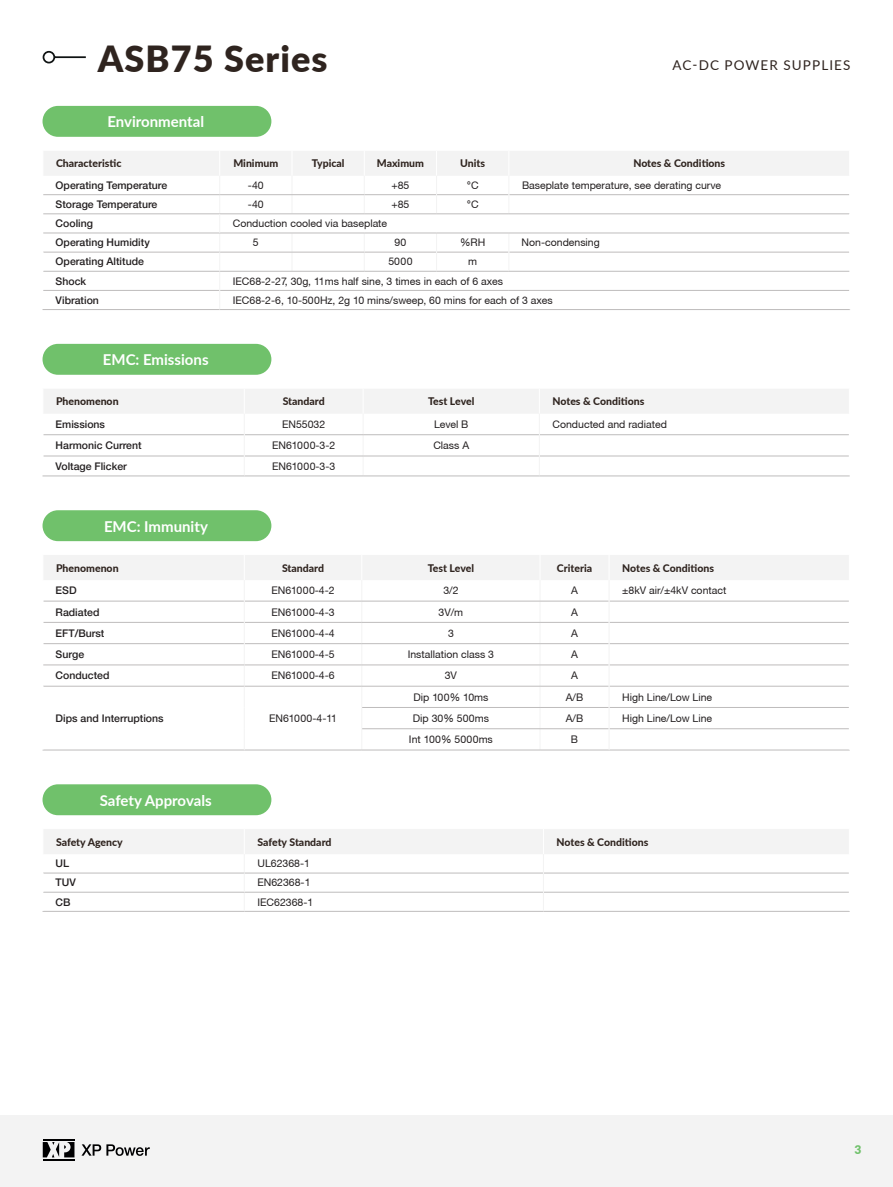
<style>
.page{position:relative;width:893px;height:1187px;background:#fff}
.page>*{position:absolute;margin:0;border:0;box-sizing:border-box;transform-origin:0 0}
.t1{font:900 36px "Lato";letter-spacing:.03em;color:#2f241f}
.t2{font:700 15px "Lato";color:#fff}
.t3{font:13.5px "Lato";letter-spacing:.08em;color:#2f241f}
.t4{font:900 12px "Lato";color:#70c16b}
.t5{font:10.5px "Helvetica Neue CE";color:#231f20}
.t6{font:800 10.5px "Lato";color:#2f241f}
.t7{font:500 10.5px "Helvetica Neue LT";color:#231f20}
</style>
<div class="page">
<div style="left:0;top:1114px;width:893px;height:72px;background:#f3f3f3"></div>
<svg style="left:43px;top:50px;width:43px;height:14px"></svg>
<div style="left:43px;top:106px;width:228px;height:31px;background:#70c16b;border-radius:15px"></div>
<hr style="left:43px;top:309px;width:177px;height:1px;background:#bebcbc">
<hr style="left:220px;top:309px;width:72px;height:1px;background:#bebcbc">
<hr style="left:292px;top:309px;width:72px;height:1px;background:#bebcbc">
<hr style="left:364px;top:309px;width:73px;height:1px;background:#bebcbc">
<hr style="left:437px;top:309px;width:72px;height:1px;background:#bebcbc">
<hr style="left:509px;top:309px;width:341px;height:1px;background:#bebcbc">
<svg style="left:43px;top:151px;width:807px;height:140px"></svg>
<svg style="left:81px;top:1144px;width:69px;height:11px"></svg>
<hr style="left:43px;top:1138px;width:31px;height:2px;background:#000001">
<svg style="left:43px;top:1142px;width:31px;height:15px"></svg>
<hr style="left:43px;top:1158px;width:31px;height:2px;background:#000001">
<div style="left:43px;top:344px;width:228px;height:31px;background:#70c16b;border-radius:15px"></div>
<hr style="left:244px;top:475px;width:119px;height:1px;background:#bebcbc">
<hr style="left:363px;top:475px;width:176px;height:1px;background:#bebcbc">
<hr style="left:43px;top:475px;width:201px;height:1px;background:#bebcbc">
<svg style="left:43px;top:389px;width:806px;height:86px"></svg>
<hr style="left:539px;top:475px;width:311px;height:1px;background:#bebcbc">
<div style="left:43px;top:510px;width:228px;height:31px;background:#70c16b;border-radius:15px"></div>
<hr style="left:244px;top:749px;width:118px;height:1px;background:#bebcbc">
<hr style="left:362px;top:749px;width:178px;height:1px;background:#bebcbc">
<hr style="left:540px;top:749px;width:69px;height:1px;background:#bebcbc">
<hr style="left:609px;top:749px;width:241px;height:1px;background:#bebcbc">
<hr style="left:43px;top:749px;width:201px;height:1px;background:#bebcbc">
<svg style="left:43px;top:555px;width:806px;height:175px"></svg>
<div style="left:43px;top:784px;width:228px;height:31px;background:#70c16b;border-radius:15px"></div>
<hr style="left:43px;top:911px;width:201px;height:1px;background:#bebcbc">
<hr style="left:244px;top:911px;width:299px;height:1px;background:#bebcbc">
<hr style="left:543px;top:911px;width:307px;height:1px;background:#bebcbc">
<svg style="left:43px;top:829px;width:806px;height:82px"></svg>
<h1 class="t1" style="left:98px;top:31px;width:231px">ASB75 Series</h1>
<p class="t3" style="left:672px;top:55px;width:179px">AC-DC POWER SUPPLIES</p>
<h2 class="t2" style="left:107px;top:111px;width:98px">Environmental</h2>
<p class="t6" style="left:56px;top:156px;width:67px">Characteristic</p>
<p class="t6" style="left:233px;top:156px;width:46px">Minimum</p>
<p class="t6" style="left:312px;top:156px;width:34px">Typical</p>
<p class="t6" style="left:377px;top:156px;width:49px">Maximum</p>
<p class="t6" style="left:460px;top:156px;width:26px">Units</p>
<p class="t6" style="left:633px;top:156px;width:93px">Notes &amp; Conditions</p>
<p class="t7" style="left:56px;top:179px;width:113px">Operating Temperature</p>
<p class="t5" style="left:248px;top:179px;width:17px">-40</p>
<p class="t5" style="left:391px;top:179px;width:19px">+85</p>
<p class="t5" style="left:467px;top:179px;width:13px">°C</p>
<p class="t5" style="left:522px;top:179px;width:201px">Baseplate temperature, see derating curve</p>
<p class="t7" style="left:56px;top:198px;width:103px">Storage Temperature</p>
<p class="t5" style="left:248px;top:198px;width:17px">-40</p>
<p class="t5" style="left:391px;top:198px;width:19px">+85</p>
<p class="t5" style="left:467px;top:198px;width:13px">°C</p>
<p class="t7" style="left:56px;top:217px;width:39px">Cooling</p>
<p class="t5" style="left:233px;top:217px;width:156px">Conduction cooled via baseplate</p>
<p class="t7" style="left:56px;top:236px;width:96px">Operating Humidity</p>
<p class="t5" style="left:253px;top:236px;width:7px">5</p>
<p class="t5" style="left:395px;top:236px;width:13px">90</p>
<p class="t5" style="left:460px;top:236px;width:27px">%RH</p>
<p class="t5" style="left:522px;top:236px;width:80px">Non-condensing</p>
<p class="t7" style="left:56px;top:255px;width:90px">Operating Altitude</p>
<p class="t5" style="left:388px;top:255px;width:26px">5000</p>
<p class="t5" style="left:468px;top:255px;width:10px">m</p>
<p class="t7" style="left:56px;top:274px;width:32px">Shock</p>
<p class="t5" style="left:233px;top:274px;width:272px">IEC68-2-27, 30g, 11ms half sine, 3 times in each of 6 axes</p>
<p class="t7" style="left:56px;top:294px;width:45px">Vibration</p>
<p class="t5" style="left:233px;top:294px;width:321px">IEC68-2-6, 10-500Hz, 2g 10 mins/sweep, 60 mins for each of 3 axes</p>
<h2 class="t2" style="left:103px;top:349px;width:107px">EMC: Emissions</h2>
<p class="t6" style="left:56px;top:394px;width:64px">Phenomenon</p>
<p class="t6" style="left:283px;top:394px;width:44px">Standard</p>
<p class="t6" style="left:428px;top:394px;width:48px">Test Level</p>
<p class="t6" style="left:552px;top:394px;width:93px">Notes &amp; Conditions</p>
<p class="t7" style="left:56px;top:418px;width:51px">Emissions</p>
<p class="t5" style="left:282px;top:418px;width:45px">EN55032</p>
<p class="t5" style="left:434px;top:418px;width:36px">Level B</p>
<p class="t5" style="left:552px;top:418px;width:116px">Conducted and radiated</p>
<p class="t7" style="left:56px;top:439px;width:87px">Harmonic Current</p>
<p class="t5" style="left:272px;top:439px;width:65px">EN61000-3-2</p>
<p class="t5" style="left:433px;top:439px;width:37px">Class A</p>
<p class="t7" style="left:56px;top:459px;width:73px">Voltage Flicker</p>
<p class="t5" style="left:272px;top:459px;width:65px">EN61000-3-3</p>
<h2 class="t2" style="left:104px;top:515px;width:105px">EMC: Immunity</h2>
<p class="t6" style="left:56px;top:560px;width:64px">Phenomenon</p>
<p class="t6" style="left:282px;top:560px;width:44px">Standard</p>
<p class="t6" style="left:428px;top:560px;width:48px">Test Level</p>
<p class="t6" style="left:557px;top:560px;width:37px">Criteria</p>
<p class="t6" style="left:622px;top:560px;width:93px">Notes &amp; Conditions</p>
<p class="t7" style="left:56px;top:584px;width:22px">ESD</p>
<p class="t5" style="left:271px;top:584px;width:65px">EN61000-4-2</p>
<p class="t5" style="left:443px;top:584px;width:17px">3/2</p>
<p class="t5" style="left:571px;top:584px;width:8px">A</p>
<p class="t5" style="left:622px;top:584px;width:106px">±8kV air/±4kV contact</p>
<p class="t7" style="left:56px;top:605px;width:45px">Radiated</p>
<p class="t5" style="left:271px;top:605px;width:65px">EN61000-4-3</p>
<p class="t5" style="left:439px;top:605px;width:26px">3V/m</p>
<p class="t5" style="left:571px;top:605px;width:8px">A</p>
<p class="t7" style="left:56px;top:626px;width:50px">EFT/Burst</p>
<p class="t5" style="left:271px;top:626px;width:65px">EN61000-4-4</p>
<p class="t5" style="left:448px;top:626px;width:7px">3</p>
<p class="t5" style="left:571px;top:626px;width:8px">A</p>
<p class="t7" style="left:56px;top:648px;width:30px">Surge</p>
<p class="t5" style="left:271px;top:648px;width:65px">EN61000-4-5</p>
<p class="t5" style="left:408px;top:648px;width:88px">Installation class 3</p>
<p class="t5" style="left:571px;top:648px;width:8px">A</p>
<p class="t7" style="left:56px;top:669px;width:55px">Conducted</p>
<p class="t5" style="left:271px;top:669px;width:65px">EN61000-4-6</p>
<p class="t5" style="left:445px;top:669px;width:14px">3V</p>
<p class="t5" style="left:571px;top:669px;width:8px">A</p>
<p class="t7" style="left:56px;top:711px;width:109px">Dips and Interruptions</p>
<p class="t5" style="left:269px;top:711px;width:70px">EN61000-4-11</p>
<p class="t5" style="left:413px;top:690px;width:76px">Dip 100% 10ms</p>
<p class="t5" style="left:566px;top:690px;width:19px">A/B</p>
<p class="t5" style="left:622px;top:690px;width:92px">High Line/Low Line</p>
<p class="t5" style="left:413px;top:711px;width:78px">Dip 30% 500ms</p>
<p class="t5" style="left:566px;top:711px;width:19px">A/B</p>
<p class="t5" style="left:622px;top:711px;width:92px">High Line/Low Line</p>
<p class="t5" style="left:409px;top:733px;width:85px">Int 100% 5000ms</p>
<p class="t5" style="left:571px;top:733px;width:9px">B</p>
<h2 class="t2" style="left:100px;top:789px;width:113px">Safety Approvals</h2>
<p class="t6" style="left:56px;top:834px;width:68px">Safety Agency</p>
<p class="t6" style="left:257px;top:834px;width:76px">Safety Standard</p>
<p class="t6" style="left:557px;top:834px;width:93px">Notes &amp; Conditions</p>
<p class="t7" style="left:56px;top:857px;width:15px">UL</p>
<p class="t5" style="left:257px;top:857px;width:54px">UL62368-1</p>
<p class="t7" style="left:56px;top:876px;width:22px">TUV</p>
<p class="t5" style="left:257px;top:876px;width:55px">EN62368-1</p>
<p class="t7" style="left:56px;top:895px;width:16px">CB</p>
<p class="t5" style="left:257px;top:895px;width:57px">IEC62368-1</p>
<p class="t4" style="left:854px;top:1140px;width:8px">3</p>
</div>
